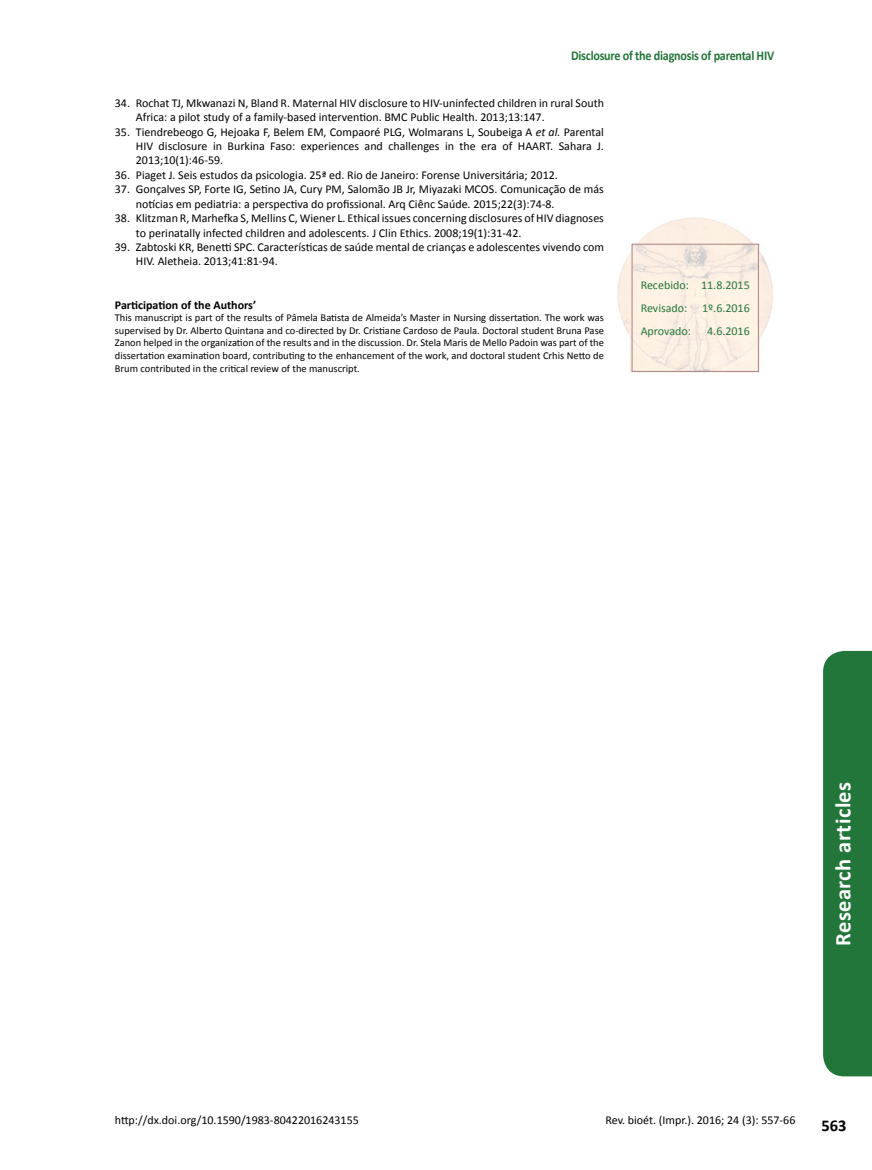
<style>
.page{position:relative;width:872px;height:1170px;background:#fff}
.page>*{position:absolute;margin:0;border:0;box-sizing:border-box;transform-origin:0 0}
.t1{font:700 22.5px "Calibri";letter-spacing:.02em;color:#fff}
.t2{font:700 16.5px "Calibri";color:#000}
.t3{font:700 13.5px "Calibri";letter-spacing:-.02em;color:#237639;scale:.9 1}
.t4{font:12px/14.4px "Calibri";color:#000}
.t5{font:12px/23px "Calibri";color:#237639;text-align:justify}
.t6{font:700 12px "Calibri";color:#000}
.t7{font:10.5px/12.6px "Calibri";color:#000;text-align:justify}
.s1{font-style:italic}
</style>
<div class="page">
<img style="left:617px;top:217px;width:156px;height:155px">
<div style="left:632px;top:244px;width:126px;height:127px;border:1px solid #aa8683"></div>
<div style="left:823px;top:651px;width:49px;height:425px;background:#237639"></div>
<p class="t3" style="left:571px;top:47px;width:227px">Disclosure of the diagnosis of parental HIV</p>
<p class="t4" style="left:136px;top:96px;width:469px;text-indent:-21px">34. Rochat TJ, Mkwanazi N, Bland R. Maternal HIV disclosure to HIV-uninfected children in rural South<br>Africa: a pilot study of a family-based intervention. BMC Public Health. 2013;13:147.</p>
<p class="t4" style="left:136px;top:124px;width:469px;text-align:justify;text-indent:-21px">35. Tiendrebeogo G, Hejoaka F, Belem EM, Compaoré PLG, Wolmarans L, Soubeiga A <span class="s1">et al.</span> Parental HIV disclosure in Burkina Faso: experiences and challenges in the era of HAART. Sahara J.<br>2013;10(1):46-59.</p>
<p class="t4" style="left:115px;top:168px;width:444px">36. Piaget J. Seis estudos da psicologia. 25ª ed. Rio de Janeiro: Forense Universitária; 2012.</p>
<p class="t4" style="left:136px;top:182px;width:469px;text-indent:-21px">37. Gonçalves SP, Forte IG, Setino JA, Cury PM, Salomão JB Jr, Miyazaki MCOS. Comunicação de más notícias em pediatria: a perspectiva do profissional. Arq Ciênc Saúde. 2015;22(3):74-8.</p>
<p class="t4" style="left:136px;top:211px;width:469px;text-indent:-21px">38. Klitzman R, Marhefka S, Mellins C, Wiener L. Ethical issues concerning disclosures of HIV diagnoses to perinatally infected children and adolescents. J Clin Ethics. 2008;19(1):31-42.</p>
<p class="t4" style="left:136px;top:240px;width:469px;text-indent:-21px">39. Zabtoski KR, Benetti SPC. Características de saúde mental de crianças e adolescentes vivendo com<br>HIV. Aletheia. 2013;41:81-94.</p>
<p class="t6" style="left:115px;top:297px;width:143px">Participation of the Authors’</p>
<p class="t7" style="left:115px;top:311px;width:490px">This manuscript is part of the results of Pâmela Batista de Almeida’s Master in Nursing dissertation. The work was supervised by Dr. Alberto Quintana and co-directed by Dr. Cristiane Cardoso de Paula. Doctoral student Bruna Pase Zanon helped in the organization of the results and in the discussion. Dr. Stela Maris de Mello Padoin was part of the dissertation examination board, contributing to the enhancement of the work, and doctoral student Crhis Netto de Brum contributed in the critical review of the manuscript.</p>
<p class="t5" style="left:640px;top:274px;width:111px">Recebido: 11.8.2015<br>Revisado: 1º.6.2016<br>Aprovado:</p>
<p class="t5" style="left:707px;top:320px;width:44px">4.6.2016</p>
<p class="t4" style="left:115px;top:1113px;width:245px">http://dx.doi.org/10.1590/1983-80422016243155</p>
<h1 class="t1" style="left:828px;top:945px;width:166px;rotate:-90deg">Research articles</h1>
<p class="t4" style="left:605px;top:1113px;width:191px">Rev. bioét. (Impr.). 2016; 24 (3): 557-66</p>
<h2 class="t2" style="left:821px;top:1115px;width:27px">563</h2>
</div>
